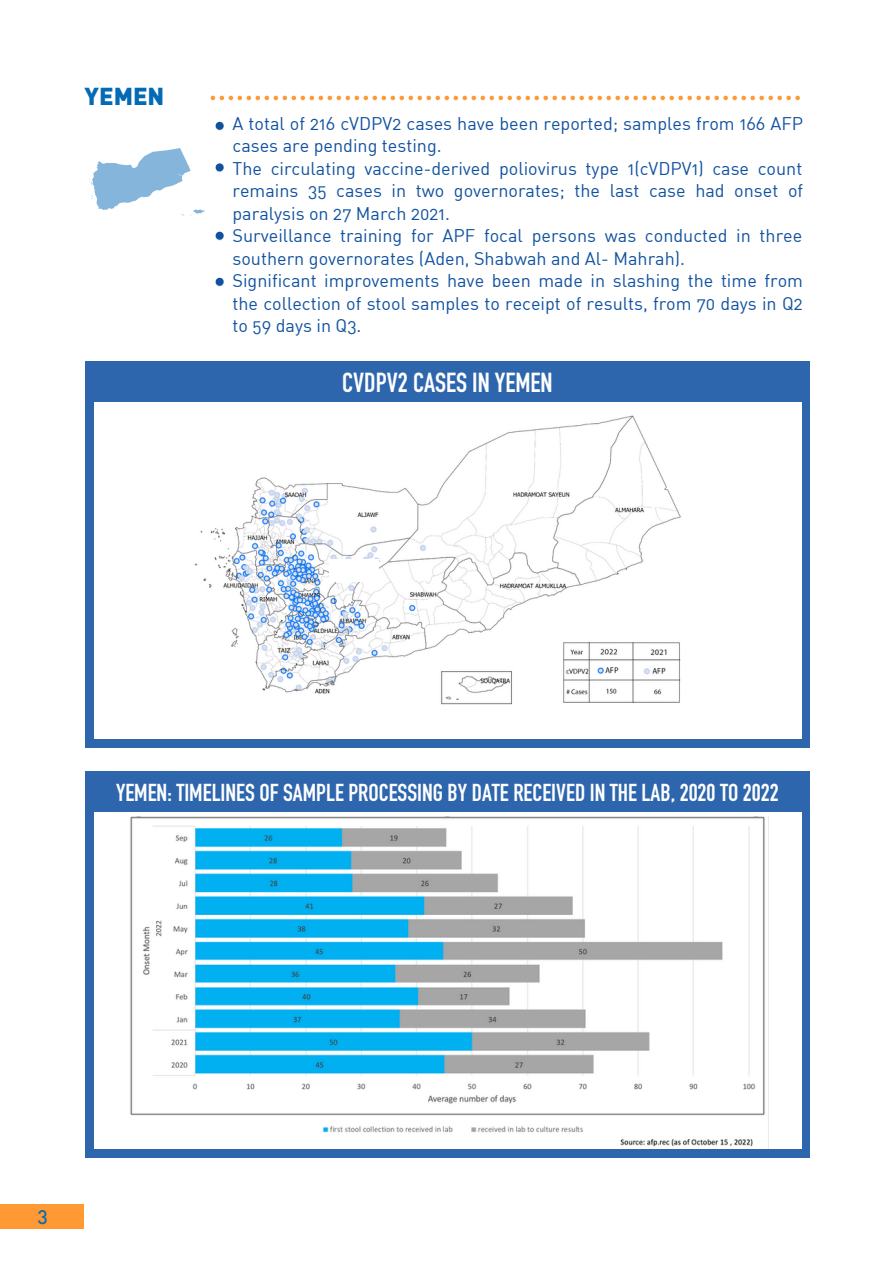
<style>
.page{position:relative;width:893px;height:1264px;background:#fff}
.page>*{position:absolute;margin:0;border:0;box-sizing:border-box;transform-origin:0 0}
.t1{font:27.15px "DIN Engschrift Std";color:#fefeff}
.t2{font:24.15px "DIN Engschrift Std";color:#fefeff}
.t3{font:24px "DIN Black Alternate";color:#036ab5}
.t4{font:500 19.5px "DIN";color:#1a69aa}
.t5{font:18px/22.5px "DIN Regular Alternate";color:#1152a0}
</style>
<div class="page">
<div style="left:0;top:1204px;width:84px;height:25px;background:#f93"></div>
<div style="left:85px;top:361px;width:724px;height:386px;background:#2d66ad"></div>
<div style="left:94px;top:402px;width:707px;height:336px;background:#fff"></div>
<img style="left:194px;top:415px;width:487px;height:290px">
<img style="left:543px;top:615px;width:138px;height:89px">
<div style="left:229px;top:413px;width:238px;height:33px;background:#fff"></div>
<div style="left:553px;top:702px;width:143px;height:35px;background:#fff"></div>
<div style="left:329px;top:559px;width:50px;height:22px;background:#fff"></div>
<svg style="left:89px;top:148px;width:116px;height:68px"></svg>
<svg style="left:210px;top:96px;width:589px;height:4px"></svg>
<svg style="left:215px;top:121px;width:9px;height:10px"></svg>
<svg style="left:215px;top:163px;width:9px;height:10px"></svg>
<svg style="left:215px;top:231px;width:9px;height:10px"></svg>
<svg style="left:215px;top:277px;width:9px;height:10px"></svg>
<div style="left:85px;top:771px;width:724px;height:387px;background:#2d66ad"></div>
<div style="left:94px;top:812px;width:707px;height:336px;background:#fff"></div>
<img style="left:130px;top:816px;width:635px;height:331px">
<h3 class="t3" style="left:85px;top:86px;width:81px">YEMEN</h3>
<p class="t5" style="left:232px;top:111px;width:572px">A total of 216 cVDPV2 cases have been reported; samples from 166 AFP cases are pending testing.<br>The circulating vaccine-derived poliovirus type 1(cVDPV1) case count remains 35 cases in two governorates; the last case had onset of paralysis on 27 March 2021.<br>Surveillance training for APF focal persons was conducted in three southern governorates (Aden, Shabwah and Al- Mahrah).<br>Significant improvements have been made in slashing the time from the collection of stool samples to receipt of results, from 70 days in Q2 to 59 days in Q3.</p>
<h1 class="t1" style="left:342px;top:372px;width:212px">CVDPV2 CASES IN YEMEN</h1>
<h2 class="t2" style="left:116px;top:783px;width:664px">YEMEN: TIMELINES OF SAMPLE PROCESSING BY DATE RECEIVED IN THE LAB, 2020 TO 2022</h2>
<p class="t4" style="left:38px;top:1204px;width:12px">3</p>
</div>
